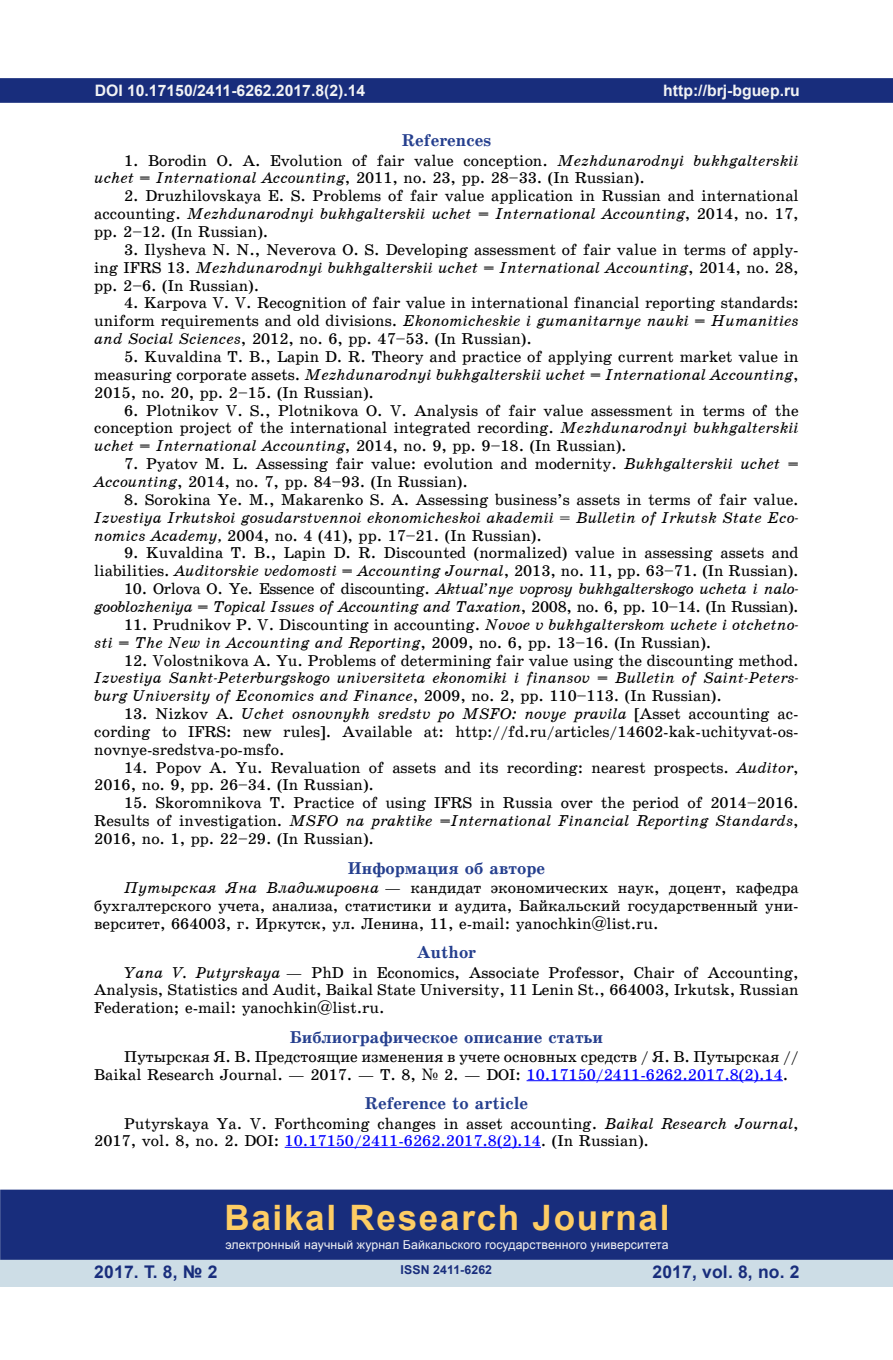
<style>
.page{position:relative;width:893px;height:1360px;background:#fff}
.page>*{position:absolute;margin:0;border:0;box-sizing:border-box;transform-origin:0 0}
.t1{font:700 35px "Arial";letter-spacing:.05em;color:#fecd64}
.t2{font:700 17.5px "Arial";letter-spacing:.01em;color:#182d7c}
.t3{font:17.15px "School Book C Bold";color:#253f8e}
.t4{font:15.75px/17.8px "School Book C";color:#000}
.t5{font:15.75px/17.8px "School Book C Italic";color:#000}
.t6{font:15.75px/17.8px "School Book C Italic";letter-spacing:-.02em;color:#000;text-align:right}
.t7{font:700 15.75px "Arial";color:#f2f3f4}
.t8{font:12.25px "Arial";letter-spacing:.01em;color:#f2f3f4}
.t9{font:700 12.25px "Arial";letter-spacing:.01em;color:#182d7c}
.s1{font-family:"School Book C Italic"}
.s2{font-family:"School Book C"}
.s3{font-family:"Century Schoolbook"}
.s4{color:#00f}
</style>
<div class="page">
<div style="left:0;top:78px;width:893px;height:25px;background:#182d7c;border:2px solid #182d7c"></div>
<div style="left:0;top:1258px;width:893px;height:28px;background:#cddde6"></div>
<div style="left:0;top:1189px;width:893px;height:70px;background:#182d7c;border:2px solid #182d7c"></div>
<hr style="left:527px;top:1080px;width:256px;height:1px;background:#00f">
<hr style="left:285px;top:1146px;width:256px;height:1px;background:#00f">
<p class="t7" style="left:95px;top:79px;width:272px">DOI 10.17150/2411-6262.2017.8(2).14</p>
<p class="t7" style="left:663px;top:79px;width:138px">http://brj-bguep.ru</p>
<p class="t3" style="left:402px;top:131px;width:91px">References</p>
<p class="t4" style="left:94px;top:151px;width:706px;text-indent:30px">1. Borodin O. A. Evolution of fair value conception. <span class="s1">Mezhdunarodnyi bukhgalterskii uchet = International Accounting</span>, 2011, no. 23, pp. 28–33. (In Russian).</p>
<p class="t4" style="left:124px;top:187px;width:676px">2. Druzhilovskaya E. S. Problems of fair value application in Russian and international</p>
<p class="t5" style="left:94px;top:205px;width:706px"><span class="s2">accounting.</span> Mezhdunarodnyi bukhgalterskii uchet = International Accounting<span class="s2">, 2014, no. 17,</span></p>
<p class="t4" style="left:94px;top:223px;width:176px">pp. 2–12. (In Russian).</p>
<p class="t4" style="left:124px;top:241px;width:676px">3. Ilysheva N. N., Neverova O. S. Developing assessment of fair value in terms of apply-</p>
<p class="t5" style="left:94px;top:258px;width:706px"><span class="s2">ing IFRS 13.</span> Mezhdunarodnyi bukhgalterskii uchet = International Accounting<span class="s2">, 2014, no. 28,</span></p>
<p class="t4" style="left:94px;top:276px;width:166px">pp. 2–6. (In Russian).</p>
<p class="t4" style="left:124px;top:294px;width:676px">4. Karpova V. V. Recognition of fair value in international financial reporting standards:</p>
<p class="t5" style="left:94px;top:312px;width:706px"><span class="s2">uniform requirements and old divisions.</span> Ekonomicheskie i gumanitarnye nauki = Humanities</p>
<p class="t4" style="left:94px;top:330px;width:439px"><span class="s1">and Social Sciences</span>, 2012, no. 6, pp. 47–53. (In Russian).</p>
<p class="t4" style="left:124px;top:348px;width:676px">5. Kuvaldina T. B., Lapin D. R. Theory and practice of applying current market value in</p>
<p class="t5" style="left:94px;top:365px;width:706px"><span class="s2">measuring corporate assets.</span> Mezhdunarodnyi bukhgalterskii uchet = International Accounting<span class="s2">,</span></p>
<p class="t4" style="left:94px;top:383px;width:281px">2015, no. 20, pp. 2–15. (In Russian).</p>
<p class="t4" style="left:94px;top:401px;width:706px;text-align:justify;text-indent:30px">6. Plotnikov V. S., Plotnikova O. V. Analysis of fair value assessment in terms of the conception project of the international integrated recording. <span class="s1">Mezhdunarodnyi bukhgalterskii uchet = International Accounting</span>, 2014, no. 9, pp. 9–18. (In Russian).</p>
<p class="t4" style="left:94px;top:455px;width:706px;text-indent:30px">7. Pyatov M. L. Assessing fair value: evolution and modernity. <span class="s1">Bukhgalterskii uchet =<br>Accounting</span>, 2014, no. 7, pp. 84–93. (In Russian).</p>
<p class="t4" style="left:124px;top:490px;width:676px">8. Sorokina Ye. M., Makarenko S. A. Assessing business’s assets in terms of fair value.</p>
<p class="t5" style="left:94px;top:508px;width:706px">Izvestiya Irkutskoi gosudarstvennoi ekonomicheskoi akademii <span class="s2">=</span> Bulletin of Irkutsk State Eco-</p>
<p class="t4" style="left:94px;top:526px;width:449px"><span class="s1">nomics Academy,</span> 2004, no. 4 (41), pp. 17–21. (In Russian).</p>
<p class="t4" style="left:94px;top:544px;width:706px;text-align:right">9. Kuvaldina T. B., Lapin D. R. Discounted (normalized) value in assessing assets and liabilities. <span class="s1">Auditorskie vedomosti = Accounting Journal</span>, 2013, no. 11, pp. 63–71. (In Russian).</p>
<p class="t6" style="left:94px;top:580px;width:706px"><span class="s2">10. Orlova O. Ye. Essence of discounting.</span> Aktual’nye voprosy bukhgalterskogo ucheta i nalo&shy;gooblozheniya = Topical Issues of Accounting and Taxation<span class="s2">, 2008, no. 6, pp. 10–14. (In Russian).</span></p>
<p class="t4" style="left:124px;top:615px;width:676px">11. Prudnikov P. V. Discounting in accounting. <span class="s1">Novoe v bukhgalterskom uchete i otchetno-</span></p>
<p class="t5" style="left:94px;top:633px;width:619px">sti = The New in Accounting and Reporting<span class="s2">, 2009, no. 6, pp. 13–16. (In Russian).</span></p>
<p class="t4" style="left:124px;top:651px;width:676px">12. Volostnikova A. Yu. Problems of determining fair value using the discounting method.</p>
<p class="t5" style="left:94px;top:669px;width:706px">Izvestiya Sankt-Peterburgskogo universiteta ekonomiki i finansov = Bulletin of Saint-Peters&shy;burg University of Economics and Finance<span class="s2">, 2009, no. 2, pp. 110–113. (In Russian).</span></p>
<p class="t5" style="left:124px;top:704px;width:676px"><span class="s2">13. Nizkov A.</span> Uchet osnovnykh sredstv po MSFO: novye pravila <span class="s2">[Asset accounting ac-</span></p>
<p class="t4" style="left:94px;top:722px;width:706px">cording to IFRS: new rules]. Available at: http://fd.ru/articles/14602-kak-uchityvat-os&shy;novnye-sredstva-po-msfo.</p>
<p class="t4" style="left:94px;top:758px;width:706px;text-indent:30px">14. Popov A. Yu. Revaluation of assets and its recording: nearest prospects. <span class="s1">Auditor</span>,<br>2016, no. 9, pp. 26–34. (In Russian).</p>
<p class="t4" style="left:124px;top:794px;width:676px">15. Skoromnikova T. Practice of using IFRS in Russia over the period of 2014–2016.</p>
<p class="t5" style="left:94px;top:811px;width:706px"><span class="s2">Results of investigation.</span> MSFO na praktike =International Financial Reporting Standards<span class="s2">,</span></p>
<p class="t4" style="left:94px;top:830px;width:281px">2016, no. 1, pp. 22–29. (In Russian).</p>
<p class="t3" style="left:348px;top:858px;width:199px">Информация об авторе</p>
<p class="t4" style="left:94px;top:878px;width:706px;text-align:justify;text-indent:30px"><span class="s1">Путырская Яна Владимировна</span> — кандидат экономических наук, доцент, кафедра бухгалтерского учета, анализа, статистики и аудита, Байкальский государственный уни&shy;верситет, 664003, г. Иркутск, ул. Ленина, 11, e-mail: yanochkin@list.ru.</p>
<p class="t3" style="left:417px;top:943px;width:61px">Author</p>
<p class="t4" style="left:94px;top:963px;width:706px;text-align:justify;text-indent:30px"><span class="s1">Yana V. Putyrskaya</span> — PhD in Economics, Associate Professor, Chair of Accounting, Analysis, Statistics and Audit, Baikal State University, 11 Lenin St., 664003, Irkutsk, Russian Federation; e-mail: yanochkin@list.ru.</p>
<p class="t3" style="left:290px;top:1027px;width:315px">Библиографическое описание статьи</p>
<p class="t4" style="left:94px;top:1047px;width:706px;text-indent:30px">Путырская Я. В. Предстоящие изменения в учете основных средств / Я. В. Путырская //<br>Baikal Research Journal. — 2017. — Т. 8, <span class="s3">№</span> 2. — DOI: <span class="s4">10.17150/2411-6262.2017.8(2).14</span>.</p>
<p class="t3" style="left:365px;top:1094px;width:165px">Reference to article</p>
<p class="t4" style="left:94px;top:1114px;width:706px;text-indent:30px">Putyrskaya Ya. V. Forthcoming changes in asset accounting. <span class="s1">Baikal Research Journal</span>,<br>2017, vol. 8, no. 2. DOI: <span class="s4">10.17150/2411-6262.2017.8(2).14</span>. (In Russian).</p>
<h1 class="t1" style="left:224px;top:1193px;width:447px">Baikal Research Journal</h1>
<p class="t8" style="left:225px;top:1236px;width:445px">электронный научный журнал Байкальского государственного университета</p>
<p class="t2" style="left:94px;top:1259px;width:125px">2017. Т. 8, № 2</p>
<p class="t2" style="left:652px;top:1259px;width:149px">2017, vol. 8, no. 2</p>
<p class="t9" style="left:401px;top:1261px;width:93px">ISSN 2411-6262</p>
</div>
